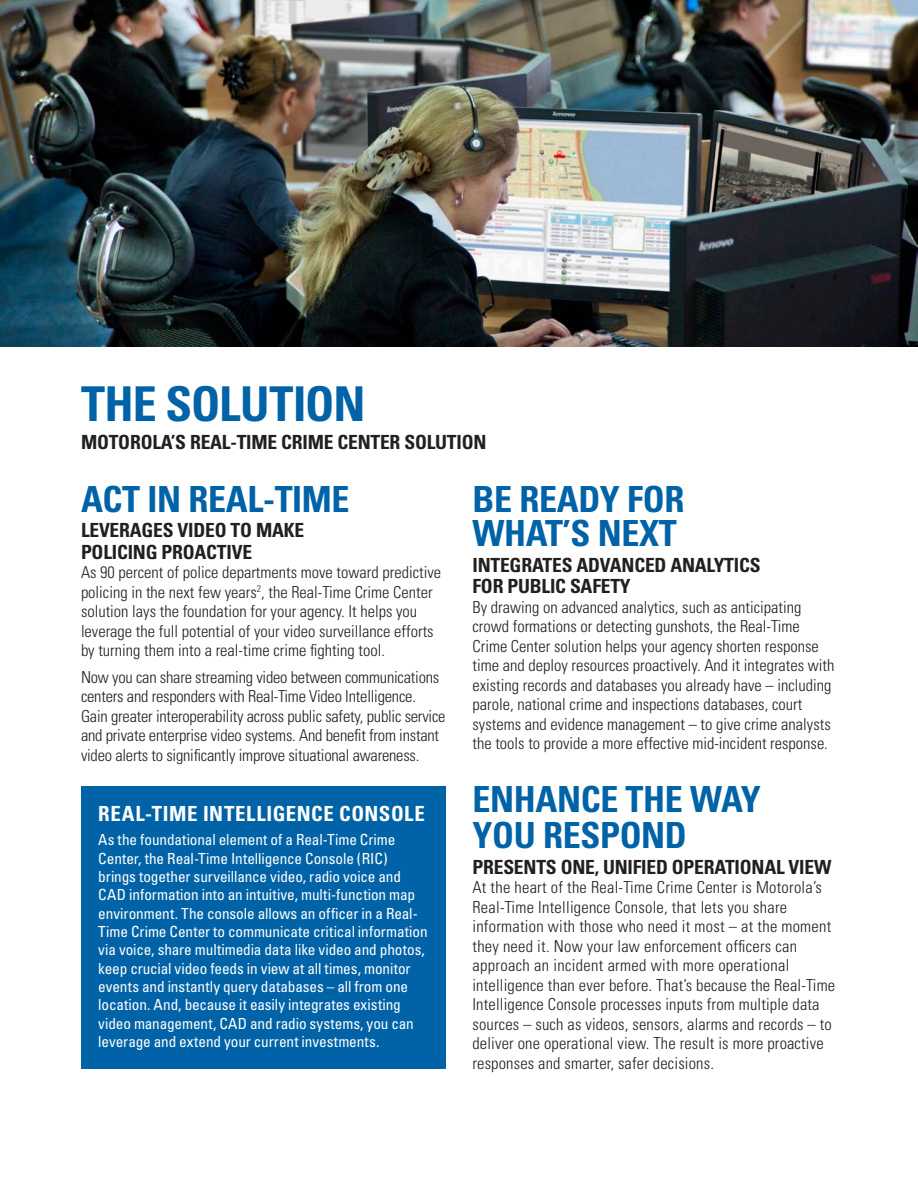
<style>
.page{position:relative;width:918px;height:1188px;background:#fff}
.page>*{position:absolute;margin:0;border:0;box-sizing:border-box;transform-origin:0 0}
.t1{font:700 condensed 48px "Univers";letter-spacing:-.025em;color:#0163a7}
.t2{font:700 condensed 36px/34.5px "Univers";letter-spacing:-.01em;color:#0163a7}
.t3{font:700 condensed 20.85px "Univers";letter-spacing:.025em;color:#fff}
.t4{font:700 condensed 19.5px/21.8px "Univers";letter-spacing:-.01em;color:#231f20}
.t5{font:300 condensed 16.5px/19.5px "Univers";color:#231f20}
.t6{font:condensed 15.3px/18.3px "Univers";letter-spacing:-.005em;color:#fff}
</style>
<div class="page">
<div style="left:81px;top:786px;width:365px;height:283px;background:#0163a7"></div>
<img style="left:0;top:0;width:918px;height:347px">
<p class="t1" style="left:81px;top:374px;width:286px">THE SOLUTION</p>
<p class="t4" style="left:81px;top:431px;width:407px">MOTOROLA’S REAL-TIME CRIME CENTER SOLUTION</p>
<p class="t2" style="left:81px;top:482px;width:270px">ACT IN REAL-TIME</p>
<p class="t4" style="left:81px;top:519px;width:225px">LEVERAGES VIDEO TO MAKE<br>POLICING PROACTIVE</p>
<p class="t5" style="left:81px;top:563px;width:362px">As 90 percent of police departments move toward predictive policing in the next few years<sup>2</sup>, the Real-Time Crime Center solution lays the foundation for your agency. It helps you leverage the full potential of your video surveillance efforts by turning them into a real-time crime fighting tool.</p>
<p class="t5" style="left:81px;top:667px;width:366px">Now you can share streaming video between communications centers and responders with Real-Time Video Intelligence.<br>Gain greater interoperability across public safety, public service and private enterprise video systems. And benefit from instant video alerts to significantly improve situational awareness.</p>
<p class="t3" style="left:98px;top:801px;width:328px">REAL-TIME INTELLIGENCE CONSOLE</p>
<p class="t6" style="left:98px;top:831px;width:331px">As the foundational element of a Real-Time Crime Center, the Real-Time Intelligence Console (RIC) brings together surveillance video, radio voice and CAD information into an intuitive, multi-function map environment. The console allows an officer in a Real-Time Crime Center to communicate critical information via voice, share multimedia data like video and photos, keep crucial video feeds in view at all times, monitor events and instantly query databases – all from one location. And, because it easily integrates existing video management, CAD and radio systems, you can leverage and extend your current investments.</p>
<p class="t2" style="left:472px;top:482px;width:214px">BE READY FOR<br>WHAT’S NEXT</p>
<p class="t4" style="left:472px;top:554px;width:290px">INTEGRATES ADVANCED ANALYTICS<br>FOR PUBLIC SAFETY</p>
<p class="t5" style="left:472px;top:597px;width:364px">By drawing on advanced analytics, such as anticipating crowd formations or detecting gunshots, the Real-Time Crime Center solution helps your agency shorten response time and deploy resources proactively. And it integrates with existing records and databases you already have – including parole, national crime and inspections databases, court systems and evidence management – to give crime analysts the tools to provide a more effective mid-incident response.</p>
<p class="t2" style="left:472px;top:782px;width:290px;line-height:36px">ENHANCE THE WAY<br>YOU RESPOND</p>
<p class="t4" style="left:472px;top:856px;width:360px">PRESENTS ONE, UNIFIED OPERATIONAL VIEW</p>
<p class="t5" style="left:472px;top:878px;width:364px">At the heart of the Real-Time Crime Center is Motorola’s Real-Time Intelligence Console, that lets you share information with those who need it most – at the moment they need it. Now your law enforcement officers can approach an incident armed with more operational intelligence than ever before. That’s because the Real-Time Intelligence Console processes inputs from multiple data sources – such as videos, sensors, alarms and records – to deliver one operational view. The result is more proactive responses and smarter, safer decisions.</p>
</div>
